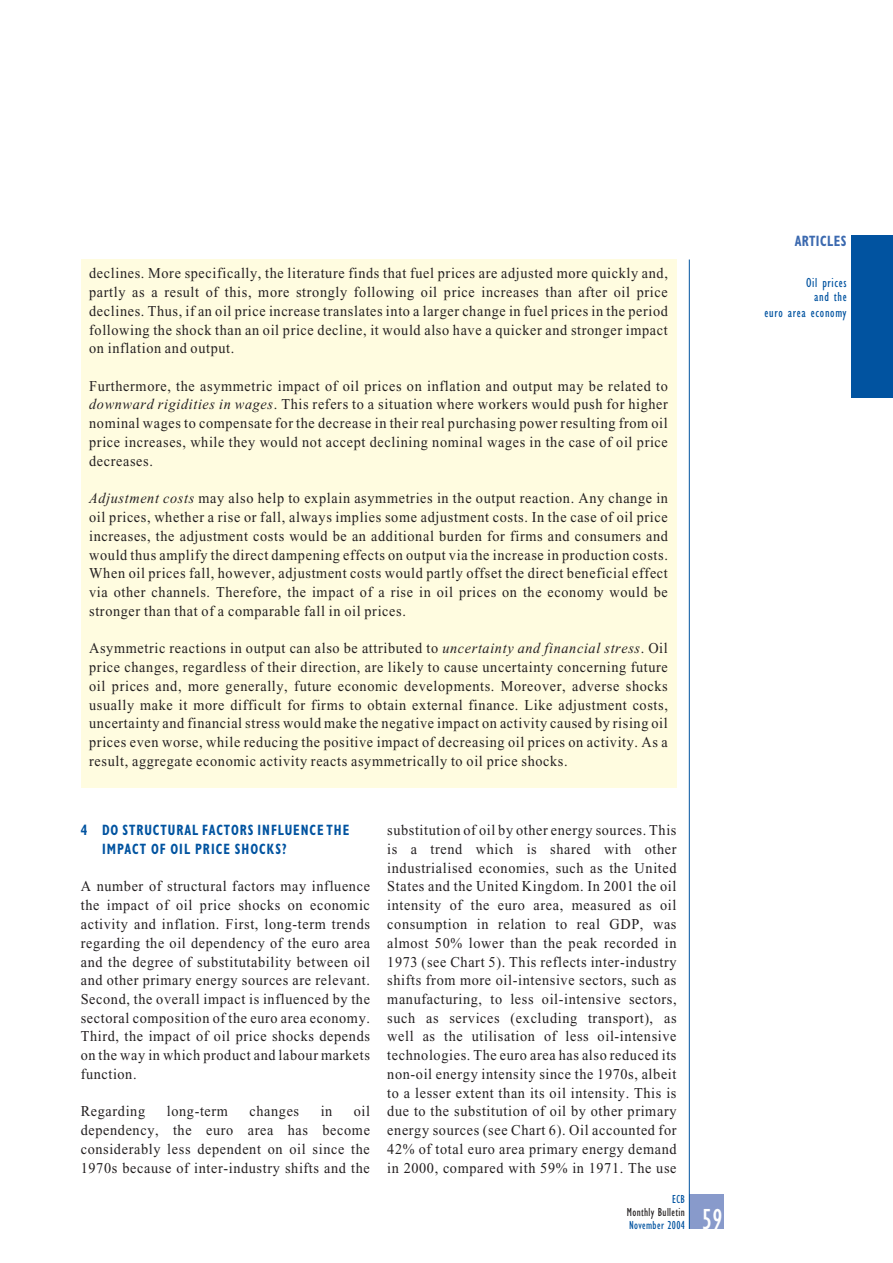
<style>
.page{position:relative;width:893px;height:1263px;background:#fff}
.page>*{position:absolute;margin:0;border:0;box-sizing:border-box;transform-origin:0 0}
.t1{font:condensed 30px "Gill Sans";color:#fff;scale:.95 1}
.t2{font:15px/18.8px "Times New Roman";letter-spacing:.045em;color:#231f20;text-align:justify;scale:.95 1}
.t3{font:700 condensed 15px/18.8px "Gill Sans";letter-spacing:.075em;color:#0153a0;scale:.85 1}
.t4{font:700 condensed 15px "Gill Sans";letter-spacing:.035em;color:#3b69af;scale:.85 1}
.t5{font:condensed 13.5px/15px "Gill Sans";letter-spacing:.055em;color:#0153a0;text-align:right;scale:.95 1}
.t6{font:condensed 12px "Gill Sans";letter-spacing:.03em;color:#0153a0;scale:.95 1}
.t7{font:condensed 12px "Gill Sans";letter-spacing:.035em;color:#231f20;scale:.95 1}
.s1{font-family:"Times";font-style:italic}
</style>
<div class="page">
<div style="left:689px;top:1195px;width:34px;height:34px;background:#889acb"></div>
<hr style="left:689px;top:260px;width:1px;height:969px;background:#0153a0">
<div style="left:850px;top:235px;width:42px;height:162px;background:#0153a0"></div>
<div style="left:81px;top:260px;width:595px;height:528px;background:#fffce0"></div>
<p class="t2" style="left:89px;top:265px;width:610px">declines. More specifically, the literature finds that fuel prices are adjusted more quickly and, partly as a result of this, more strongly following oil price increases than after oil price declines. Thus, if an oil price increase translates into a larger change in fuel prices in the period following the shock than an oil price decline, it would also have a quicker and stronger impact on inflation and output.</p>
<p class="t2" style="left:89px;top:378px;width:610px">Furthermore, the asymmetric impact of oil prices on inflation and output may be related to <span class="s1">downward rigidities in wages</span>. This refers to a situation where workers would push for higher nominal wages to compensate for the decrease in their real purchasing power resulting from oil price increases, while they would not accept declining nominal wages in the case of oil price decreases.</p>
<p class="t2" style="left:89px;top:490px;width:611px"><span class="s1">Adjustment costs</span> may also help to explain asymmetries in the output reaction. Any change in oil prices, whether a rise or fall, always implies some adjustment costs. In the case of oil price increases, the adjustment costs would be an additional burden for firms and consumers and would thus amplify the direct dampening effects on output via the increase in production costs.<br>When oil prices fall, however, adjustment costs would partly offset the direct beneficial effect via other channels. Therefore, the impact of a rise in oil prices on the economy would be stronger than that of a comparable fall in oil prices.</p>
<p class="t2" style="left:89px;top:640px;width:610px">Asymmetric reactions in output can also be attributed to <span class="s1">uncertainty and financial stress</span>. Oil price changes, regardless of their direction, are likely to cause uncertainty concerning future oil prices and, more generally, future economic developments. Moreover, adverse shocks usually make it more difficult for firms to obtain external finance. Like adjustment costs, uncertainty and financial stress would make the negative impact on activity caused by rising oil prices even worse, while reducing the positive impact of decreasing oil prices on activity. As a result, aggregate economic activity reacts asymmetrically to oil price shocks.</p>
<p class="t3" style="left:102px;top:822px;width:292px;text-indent:-21px">4 DO STRUCTURAL FACTORS INFLUENCE THE<br>IMPACT OF OIL PRICE SHOCKS?</p>
<p class="t2" style="left:81px;top:879px;width:306px">A number of structural factors may influence the impact of oil price shocks on economic activity and inflation. First, long-term trends regarding the oil dependency of the euro area and the degree of substitutability between oil and other primary energy sources are relevant.<br>Second, the overall impact is influenced by the sectoral composition of the euro area economy.<br>Third, the impact of oil price shocks depends on the way in which product and labour markets function.</p>
<p class="t2" style="left:81px;top:1104px;width:69px">Regarding</p>
<p class="t2" style="left:167px;top:1104px;width:66px">long-term</p>
<p class="t2" style="left:249px;top:1104px;width:54px">changes</p>
<p class="t2" style="left:321px;top:1104px;width:14px">in</p>
<p class="t2" style="left:81px;top:1104px;width:306px;text-indent:273px">oil dependency, the euro area has become considerably less dependent on oil since the 1970s because of inter-industry shifts and the</p>
<p class="t2" style="left:387px;top:822px;width:306px">substitution of oil by other energy sources. This is a trend which is shared with other industrialised economies, such as the United States and the United Kingdom. In 2001 the oil intensity of the euro area, measured as oil consumption in relation to real GDP, was almost 50% lower than the peak recorded in 1973 (see Chart 5). This reflects inter-industry shifts from more oil-intensive sectors, such as manufacturing, to less oil-intensive sectors, such as services (excluding transport), as well as the utilisation of less oil-intensive technologies. The euro area has also reduced its non-oil energy intensity since the 1970s, albeit to a lesser extent than its oil intensity. This is due to the substitution of oil by other primary energy sources (see Chart 6). Oil accounted for 42% of total euro area primary energy demand in 2000, compared with 59% in 1971. The use</p>
<p class="t6" style="left:672px;top:1195px;width:15px">ECB</p>
<p class="t7" style="left:626px;top:1208px;width:63px">Monthly Bulletin</p>
<p class="t6" style="left:629px;top:1220px;width:60px">November 2004</p>
<h1 class="t1" style="left:701px;top:1208px;width:23px">59</h1>
<p class="t4" style="left:794px;top:236px;width:62px">ARTICLES</p>
<p class="t5" style="left:764px;top:276px;width:88px">Oil prices<br>and the<br>euro area economy</p>
</div>
